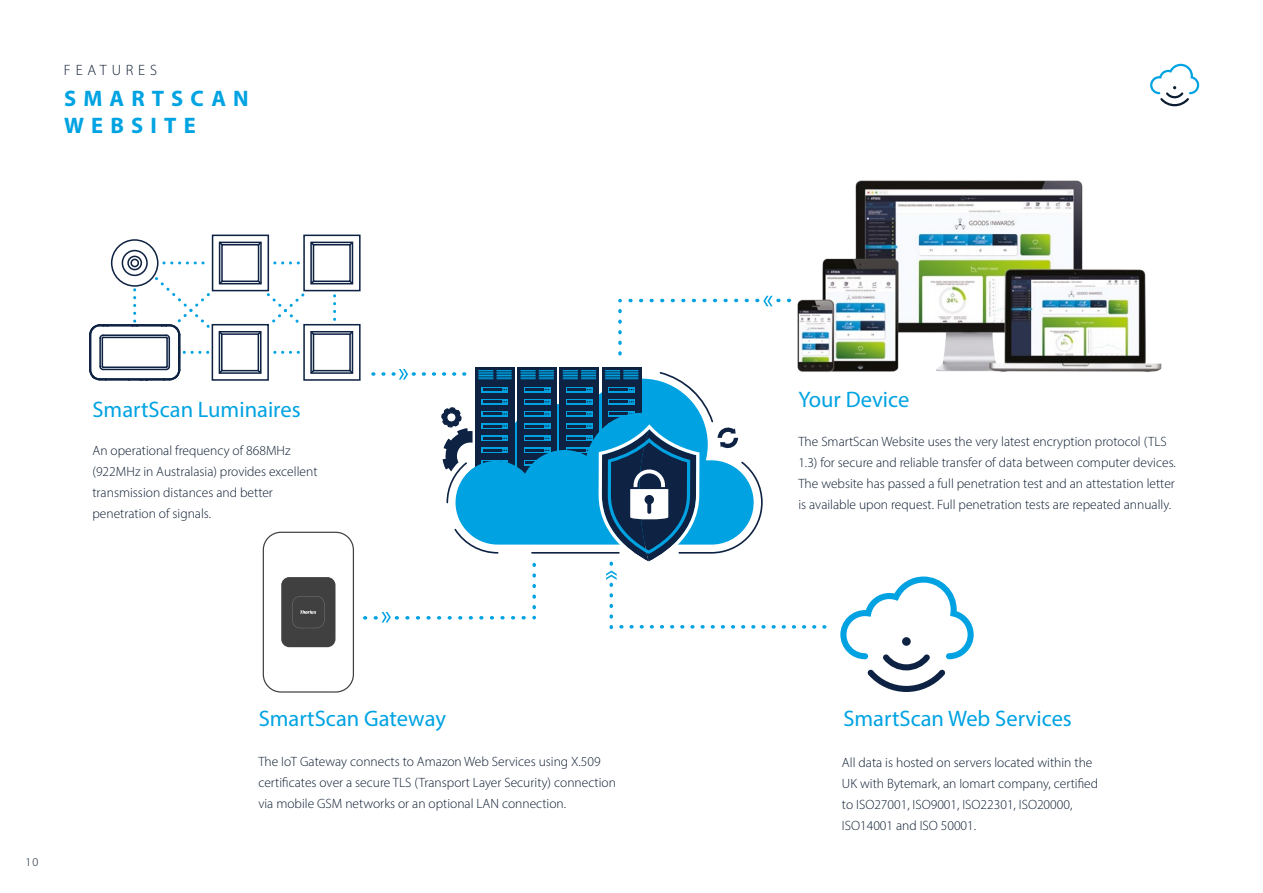
<style>
.page{position:relative;width:1263px;height:893px;background:#fff}
.page>*{position:absolute;margin:0;border:0;box-sizing:border-box;transform-origin:0 0}
.t1{font:22.5px "Myriad Pro";color:#00a3e2}
.t2{font:700 22.5px/27px "Myriad Pro";letter-spacing:.32em;color:#00a3e2}
.t3{font:300 15px "Myriad Pro";letter-spacing:.32em;color:#0b1b30}
.t4{font:300 13.5px/21px "Myriad Pro";color:#0b1b30}
.t5{font:300 12px "Myriad Pro";color:#0b1b30}
</style>
<div class="page">
<svg style="left:1150px;top:64px;width:49px;height:42px"></svg>
<div style="left:455px;top:460px;width:299px;height:85px;background:#00a2e1;border-radius:42px"></div>
<svg style="left:507px;top:404px;width:89px;height:88px"></svg>
<div style="left:475px;top:367px;width:39px;height:109px;background:#0e2243"></div>
<svg style="left:481px;top:387px;width:27px;height:6px"></svg>
<svg style="left:482px;top:387px;width:26px;height:5px"></svg>
<hr style="left:483px;top:388px;width:19px;height:3px;background:#0e2243">
<svg style="left:481px;top:399px;width:27px;height:6px"></svg>
<svg style="left:482px;top:399px;width:26px;height:5px"></svg>
<svg style="left:483px;top:401px;width:24px;height:2px"></svg>
<svg style="left:482px;top:411px;width:26px;height:6px"></svg>
<svg style="left:483px;top:413px;width:24px;height:2px"></svg>
<svg style="left:482px;top:423px;width:26px;height:6px"></svg>
<svg style="left:483px;top:425px;width:24px;height:2px"></svg>
<svg style="left:481px;top:435px;width:27px;height:6px"></svg>
<svg style="left:482px;top:436px;width:26px;height:5px"></svg>
<svg style="left:483px;top:437px;width:24px;height:2px"></svg>
<svg style="left:481px;top:447px;width:27px;height:6px"></svg>
<svg style="left:482px;top:448px;width:26px;height:5px"></svg>
<hr style="left:483px;top:449px;width:19px;height:3px;background:#0e2243">
<div style="left:482px;top:460px;width:26px;height:5px;background:#00a2e1"></div>
<hr style="left:483px;top:461px;width:19px;height:3px;background:#0e2243">
<svg style="left:478px;top:370px;width:34px;height:9px"></svg>
<div style="left:517px;top:367px;width:40px;height:109px;background:#0e2243"></div>
<svg style="left:524px;top:387px;width:27px;height:6px"></svg>
<svg style="left:524px;top:387px;width:26px;height:5px"></svg>
<hr style="left:525px;top:388px;width:19px;height:3px;background:#0e2243">
<svg style="left:524px;top:399px;width:27px;height:6px"></svg>
<svg style="left:524px;top:399px;width:26px;height:5px"></svg>
<svg style="left:525px;top:401px;width:24px;height:2px"></svg>
<svg style="left:524px;top:411px;width:26px;height:6px"></svg>
<svg style="left:525px;top:413px;width:24px;height:2px"></svg>
<svg style="left:524px;top:423px;width:26px;height:6px"></svg>
<svg style="left:525px;top:425px;width:24px;height:2px"></svg>
<svg style="left:524px;top:435px;width:27px;height:6px"></svg>
<svg style="left:524px;top:436px;width:26px;height:5px"></svg>
<svg style="left:525px;top:437px;width:24px;height:2px"></svg>
<svg style="left:524px;top:447px;width:29px;height:9px"></svg>
<svg style="left:524px;top:448px;width:26px;height:5px"></svg>
<hr style="left:525px;top:449px;width:19px;height:3px;background:#0e2243">
<svg style="left:524px;top:457px;width:16px;height:11px"></svg>
<div style="left:524px;top:460px;width:26px;height:5px;background:#00a2e1"></div>
<hr style="left:525px;top:461px;width:19px;height:3px;background:#0e2243">
<svg style="left:520px;top:370px;width:34px;height:9px"></svg>
<div style="left:560px;top:367px;width:39px;height:109px;background:#0e2243"></div>
<div style="left:602px;top:367px;width:39px;height:109px;background:#0e2243"></div>
<div style="left:520px;top:450px;width:89px;height:89px;background:#00a2e1;border-radius:50%"></div>
<div style="left:457px;top:461px;width:79px;height:79px;background:#00a2e1;border-radius:50%"></div>
<hr style="left:531px;top:552px;width:89px;height:2px;background:#0e2243">
<svg style="left:441px;top:407px;width:31px;height:96px"></svg>
<svg style="left:454px;top:529px;width:44px;height:25px"></svg>
<div style="left:263px;top:532px;width:91px;height:161px;border:1px solid #404041;border-radius:18px"></div>
<div style="left:281px;top:577px;width:54px;height:70px;background:#404041;border-radius:8px"></div>
<svg style="left:292px;top:596px;width:32px;height:32px"></svg>
<svg style="left:462px;top:372px;width:4px;height:4px"></svg>
<svg style="left:452px;top:372px;width:4px;height:4px"></svg>
<svg style="left:442px;top:372px;width:4px;height:4px"></svg>
<svg style="left:432px;top:372px;width:4px;height:4px"></svg>
<svg style="left:422px;top:372px;width:4px;height:4px"></svg>
<svg style="left:381px;top:372px;width:4px;height:4px"></svg>
<svg style="left:371px;top:372px;width:4px;height:4px"></svg>
<svg style="left:391px;top:369px;width:25px;height:11px"></svg>
<svg style="left:532px;top:563px;width:4px;height:4px"></svg>
<svg style="left:532px;top:573px;width:4px;height:5px"></svg>
<svg style="left:532px;top:584px;width:4px;height:4px"></svg>
<svg style="left:532px;top:594px;width:4px;height:5px"></svg>
<svg style="left:532px;top:605px;width:4px;height:4px"></svg>
<svg style="left:532px;top:615px;width:4px;height:4px"></svg>
<svg style="left:522px;top:616px;width:4px;height:3px"></svg>
<svg style="left:511px;top:616px;width:4px;height:3px"></svg>
<svg style="left:500px;top:616px;width:5px;height:3px"></svg>
<svg style="left:490px;top:616px;width:4px;height:3px"></svg>
<svg style="left:479px;top:616px;width:4px;height:3px"></svg>
<svg style="left:469px;top:616px;width:4px;height:3px"></svg>
<svg style="left:458px;top:616px;width:4px;height:3px"></svg>
<svg style="left:448px;top:616px;width:4px;height:3px"></svg>
<svg style="left:437px;top:616px;width:4px;height:3px"></svg>
<svg style="left:426px;top:616px;width:5px;height:3px"></svg>
<svg style="left:416px;top:616px;width:4px;height:3px"></svg>
<svg style="left:405px;top:616px;width:4px;height:3px"></svg>
<svg style="left:363px;top:616px;width:4px;height:4px"></svg>
<svg style="left:374px;top:612px;width:25px;height:10px"></svg>
<svg style="left:618px;top:351px;width:4px;height:4px"></svg>
<svg style="left:618px;top:341px;width:4px;height:4px"></svg>
<svg style="left:618px;top:330px;width:4px;height:4px"></svg>
<svg style="left:618px;top:320px;width:4px;height:4px"></svg>
<svg style="left:618px;top:309px;width:4px;height:4px"></svg>
<svg style="left:618px;top:299px;width:4px;height:4px"></svg>
<svg style="left:628px;top:299px;width:5px;height:3px"></svg>
<svg style="left:639px;top:299px;width:4px;height:3px"></svg>
<svg style="left:650px;top:299px;width:4px;height:3px"></svg>
<svg style="left:660px;top:299px;width:4px;height:3px"></svg>
<svg style="left:671px;top:299px;width:4px;height:3px"></svg>
<svg style="left:681px;top:299px;width:4px;height:3px"></svg>
<svg style="left:692px;top:299px;width:4px;height:3px"></svg>
<svg style="left:702px;top:299px;width:4px;height:3px"></svg>
<svg style="left:713px;top:299px;width:4px;height:3px"></svg>
<svg style="left:723px;top:299px;width:5px;height:3px"></svg>
<svg style="left:734px;top:299px;width:4px;height:3px"></svg>
<svg style="left:745px;top:299px;width:4px;height:3px"></svg>
<svg style="left:755px;top:296px;width:22px;height:10px"></svg>
<svg style="left:609px;top:593px;width:4px;height:4px"></svg>
<svg style="left:609px;top:604px;width:4px;height:4px"></svg>
<svg style="left:609px;top:614px;width:4px;height:5px"></svg>
<svg style="left:609px;top:625px;width:4px;height:4px"></svg>
<svg style="left:619px;top:625px;width:4px;height:3px"></svg>
<svg style="left:629px;top:625px;width:5px;height:3px"></svg>
<svg style="left:640px;top:625px;width:4px;height:3px"></svg>
<svg style="left:650px;top:625px;width:4px;height:3px"></svg>
<svg style="left:660px;top:625px;width:4px;height:3px"></svg>
<svg style="left:670px;top:625px;width:4px;height:3px"></svg>
<svg style="left:680px;top:625px;width:4px;height:3px"></svg>
<svg style="left:690px;top:625px;width:4px;height:3px"></svg>
<svg style="left:700px;top:625px;width:5px;height:3px"></svg>
<svg style="left:711px;top:625px;width:4px;height:3px"></svg>
<svg style="left:721px;top:625px;width:4px;height:3px"></svg>
<svg style="left:731px;top:625px;width:4px;height:3px"></svg>
<svg style="left:741px;top:625px;width:4px;height:3px"></svg>
<svg style="left:751px;top:625px;width:4px;height:4px"></svg>
<svg style="left:761px;top:625px;width:4px;height:4px"></svg>
<svg style="left:771px;top:625px;width:5px;height:4px"></svg>
<svg style="left:782px;top:625px;width:4px;height:4px"></svg>
<svg style="left:792px;top:625px;width:4px;height:4px"></svg>
<svg style="left:802px;top:625px;width:4px;height:4px"></svg>
<svg style="left:812px;top:625px;width:4px;height:4px"></svg>
<svg style="left:822px;top:625px;width:4px;height:4px"></svg>
<svg style="left:562px;top:370px;width:201px;height:217px"></svg>
<svg style="left:89px;top:234px;width:272px;height:147px"></svg>
<svg style="left:840px;top:576px;width:134px;height:116px"></svg>
<img style="left:777px;top:180px;width:385px;height:192px">
<p class="t3" style="left:64px;top:61px;width:95px">FEATURES</p>
<h1 class="t2" style="left:64px;top:84px;width:186px">SMARTSCAN<br>WEBSITE</h1>
<h1 class="t1" style="left:92px;top:395px;width:210px">SmartScan Luminaires</h1>
<p class="t4" style="left:92px;top:440px;width:227px">An operational frequency of 868MHz (922MHz in Australasia) provides excellent transmission distances and better penetration of signals.</p>
<h1 class="t1" style="left:798px;top:385px;width:112px">Your Device</h1>
<p class="t4" style="left:798px;top:430px;width:379px">The SmartScan Website uses the very latest encryption protocol (TLS 1.3) for secure and reliable transfer of data between computer devices.<br>The website has passed a full penetration test and an attestation letter is available upon request. Full penetration tests are repeated annually.</p>
<p class="t5" style="left:25px;top:854px;width:14px">10</p>
<h1 class="t1" style="left:259px;top:704px;width:189px">SmartScan Gateway</h1>
<h1 class="t1" style="left:843px;top:704px;width:230px">SmartScan Web Services</h1>
<p class="t4" style="left:258px;top:751px;width:359px">The IoT Gateway connects to Amazon Web Services using X.509 certificates over a secure TLS (Transport Layer Security) connection via mobile GSM networks or an optional LAN connection.</p>
<p class="t4" style="left:842px;top:751px;width:258px">All data is hosted on servers located within the UK with Bytemark, an Iomart company, certified to ISO27001, ISO9001, ISO22301, ISO20000, ISO14001 and ISO 50001.</p>
</div>
